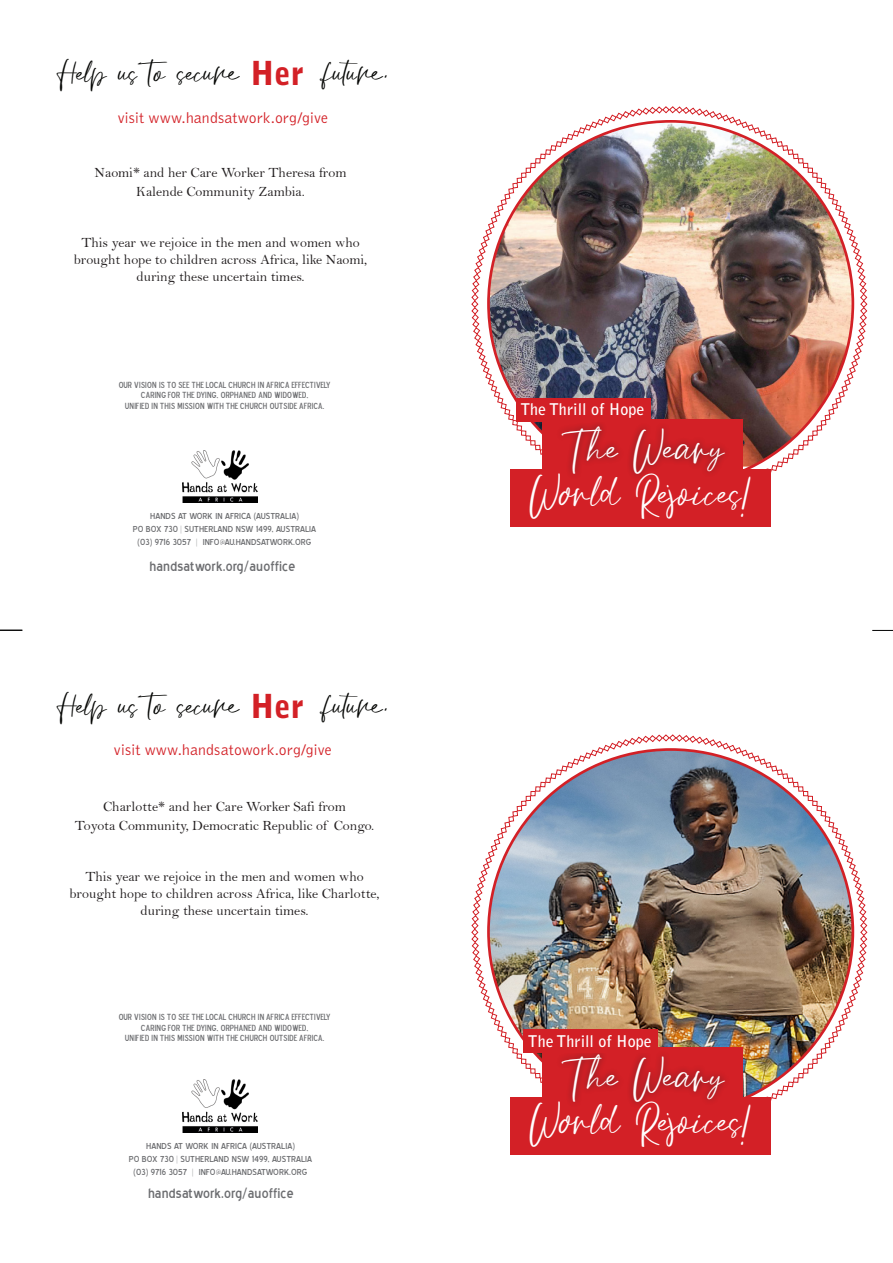
<style>
.page{position:relative;width:893px;height:1263px;background:#fff}
.page>*{position:absolute;margin:0;border:0;box-sizing:border-box;transform-origin:0 0}
.t1{font:45.75px "Strings";letter-spacing:.015em;color:#fff}
.t2{font:32.85px "Strings";letter-spacing:.02em;color:#040503}
.t3{font:17.1px "Blue Highway";letter-spacing:.01em;color:#6c6d70}
.t4{font:700 16.05px "Bell Gothic Std";color:#fff}
.t5{font:300 15.75px "Bell Gothic Std";letter-spacing:.005em;color:#d32026}
.t6{font:14.1px/17px "Bell";color:#231f20;text-align:center}
.t7{font:10.95px/13.2px "Blue Highway";color:#6c6d70;text-align:center}
.t8{font:8.85px/10.5px "Blue Highway D Type";letter-spacing:.01em;color:#6c6d70;text-align:center}
.s1{font-family:"Bell Gothic Std";font-weight:900;color:#d32026}
</style>
<div class="page">
<svg style="left:872px;top:630px;width:21px;height:1px"></svg>
<svg style="left:0;top:630px;width:22px;height:1px"></svg>
<img style="left:183px;top:450px;width:75px;height:52px">
<svg style="left:471px;top:106px;width:397px;height:367px"></svg>
<svg style="left:471px;top:734px;width:397px;height:273px"></svg>
<img style="left:488px;top:121px;width:365px;height:346px">
<img style="left:488px;top:749px;width:365px;height:352px">
<div style="left:542px;top:419px;width:200px;height:52px;background:#d32026"></div>
<div style="left:542px;top:1047px;width:200px;height:52px;background:#d32026"></div>
<div style="left:510px;top:469px;width:261px;height:57px;background:#d32026"></div>
<div style="left:510px;top:1097px;width:261px;height:57px;background:#d32026"></div>
<div style="left:556px;top:419px;width:175px;height:61px;background:#231f20;opacity:.6"></div>
<div style="left:556px;top:1048px;width:175px;height:61px;background:#231f20;opacity:.6"></div>
<div style="left:516px;top:398px;width:135px;height:23px;background:#d32026"></div>
<img style="left:183px;top:1080px;width:75px;height:52px">
<div style="left:523px;top:1029px;width:135px;height:24px;background:#d32026"></div>
<p class="t2" style="left:57px;top:54px;width:333px">Help us tosecure <span class="s1">Her</span> future.</p>
<p class="t5" style="left:118px;top:109px;width:212px">visit www.handsatwork.org/give</p>
<p class="t6" style="left:95px;top:163px;width:253px;line-height:18.9px">Naomi* and her Care Worker Theresa from<br>Kalende Community Zambia.</p>
<p class="t6" style="left:74px;top:234px;width:295px">This year we rejoice in the men and women who brought hope to children across Africa, like Naomi, during these uncertain times.</p>
<p class="t8" style="left:119px;top:379px;width:213px">OUR VISION IS TO SEE THE LOCAL CHURCH IN AFRICA EFFECTIVELY<br>CARING FOR THE DYING, ORPHANED AND WIDOWED,<br>UNIFIED IN THIS MISSION WITH THE CHURCH OUTSIDE AFRICA.</p>
<p class="t7" style="left:133px;top:509px;width:185px">HANDS AT WORK IN AFRICA (AUSTRALIA)<br>PO BOX 730 | SUTHERLAND NSW 1499, AUSTRALIA (03) 9716 3057 | INFO@AU.HANDSATWORK.ORG</p>
<p class="t3" style="left:150px;top:559px;width:147px">handsatwork.org/auoffice</p>
<p class="t2" style="left:57px;top:686px;width:333px">Help us tosecure <span class="s1">Her</span> future.</p>
<p class="t5" style="left:114px;top:742px;width:220px">visit www.handsatowork.org/give</p>
<p class="t6" style="left:75px;top:797px;width:301px;line-height:18.9px">Charlotte* and her Care Worker Safi from<br>Toyota Community, Democratic Republic of Congo.</p>
<p class="t6" style="left:70px;top:868px;width:311px">This year we rejoice in the men and women who brought hope to children across Africa, like Charlotte, during these uncertain times.</p>
<p class="t8" style="left:119px;top:1011px;width:213px">OUR VISION IS TO SEE THE LOCAL CHURCH IN AFRICA EFFECTIVELY<br>CARING FOR THE DYING, ORPHANED AND WIDOWED,<br>UNIFIED IN THIS MISSION WITH THE CHURCH OUTSIDE AFRICA.</p>
<p class="t7" style="left:146px;top:1139px;width:150px">HANDS AT WORK IN AFRICA (AUSTRALIA)</p>
<p class="t7" style="left:129px;top:1152px;width:185px">PO BOX 730 | SUTHERLAND NSW 1499, AUSTRALIA</p>
<p class="t7" style="left:134px;top:1166px;width:175px">(03) 9716 3057 | INFO@AU.HANDSATWORK.ORG</p>
<p class="t3" style="left:148px;top:1186px;width:147px">handsatwork.org/auoffice</p>
<p class="t4" style="left:520px;top:400px;width:126px">The Thrill of Hope</p>
<p class="t1" style="left:562px;top:421px;width:164px">T he Weary</p>
<p class="t1" style="left:530px;top:467px;width:225px">World Rejoices!</p>
<p class="t4" style="left:528px;top:1031px;width:126px">The Thrill of Hope</p>
<p class="t1" style="left:562px;top:1049px;width:164px">T he Weary</p>
<p class="t1" style="left:530px;top:1095px;width:225px">World Rejoices!</p>
</div>
